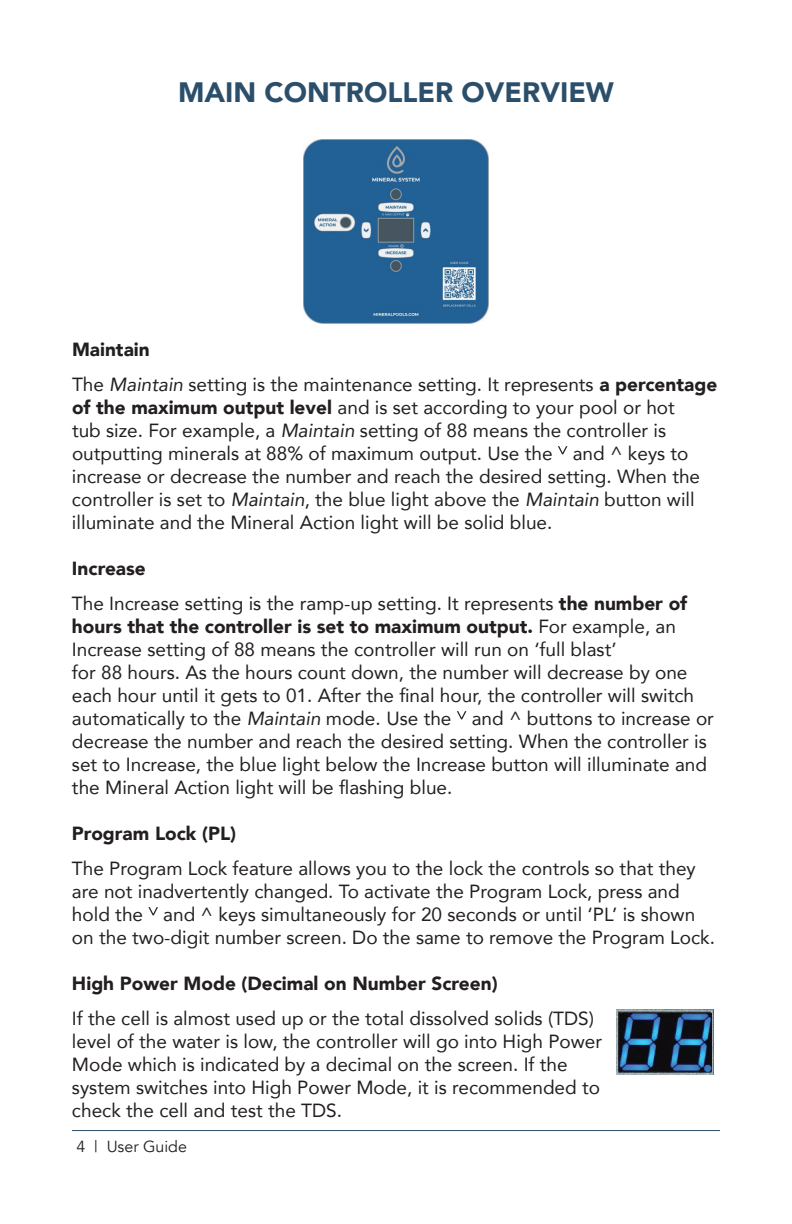
<style>
.page{position:relative;width:792px;height:1224px;background:#fff}
.page>*{position:absolute;margin:0;border:0;box-sizing:border-box;transform-origin:0 0}
.t1{font:900 28px "Avenir";color:#2b4f6b}
.t2{font:19px/23px "Avenir";color:#231f20}
.t3{font:900 19px "Avenir";color:#231f20}
.t4{font:16px "Avenir";color:#231f20}
.s1{font-weight:900}
.s2{font-style:italic}
</style>
<div class="page">
<hr style="left:72px;top:1130px;width:648px;height:1px;background:#2b4f6b">
<svg style="left:558px;top:446px;width:9px;height:8px"></svg>
<svg style="left:457px;top:711px;width:9px;height:8px"></svg>
<svg style="left:148px;top:907px;width:10px;height:8px"></svg>
<img style="left:304px;top:139px;width:184px;height:184px">
<img style="left:617px;top:1009px;width:97px;height:65px">
<h1 class="t1" style="left:178px;top:68px;width:437px">MAIN CONTROLLER OVERVIEW</h1>
<p class="t2" style="left:72px;top:331px;width:647px;line-height:35px"><span class="s1">Maintain<br></span>The <span class="s2">Maintain</span> setting is the maintenance setting. It represents <span class="s1">a percentage</span></p>
<p class="t2" style="left:72px;top:395px;width:630px"><span class="s1">of the maximum output level</span> and is set according to your pool or hot tub size. For example, a <span class="s2">Maintain</span> setting of 88 means the controller is outputting minerals at 88% of maximum output. Use the and ^ keys to increase or decrease the number and reach the desired setting. When the controller is set to <span class="s2">Maintain</span>, the blue light above the <span class="s2">Maintain</span> button will illuminate and the Mineral Action light will be solid blue.</p>
<p class="t2" style="left:72px;top:550px;width:617px;line-height:35px"><span class="s1">Increase<br></span>The Increase setting is the ramp-up setting. It represents <span class="s1">the number of</span></p>
<p class="t2" style="left:72px;top:614px;width:644px"><span class="s1">hours that the controller is set to maximum output.</span> For example, an Increase setting of 88 means the controller will run on ‘full blast’<br>for 88 hours. As the hours count down, the number will decrease by one each hour until it gets to 01. After the final hour, the controller will switch automatically to the <span class="s2">Maintain</span> mode. Use the and ^ buttons to increase or decrease the number and reach the desired setting. When the controller is set to Increase, the blue light below the Increase button will illuminate and the Mineral Action light will be flashing blue.</p>
<p class="t3" style="left:72px;top:817px;width:166px">Program Lock (PL)</p>
<p class="t2" style="left:72px;top:856px;width:645px">The Program Lock feature allows you to the lock the controls so that they are not inadvertently changed. To activate the Program Lock, press and hold the and ^ keys simultaneously for 20 seconds or until ‘PL’ is shown on the two-digit number screen. Do the same to remove the Program Lock.</p>
<p class="t3" style="left:72px;top:967px;width:427px">High Power Mode (Decimal on Number Screen)</p>
<p class="t2" style="left:72px;top:1006px;width:532px">If the cell is almost used up or the total dissolved solids (TDS) level of the water is low, the controller will go into High Power Mode which is indicated by a decimal on the screen. If the system switches into High Power Mode, it is recommended to check the cell and test the TDS.</p>
<p class="t4" style="left:76px;top:1137px;width:112px">4 | User Guide</p>
</div>
